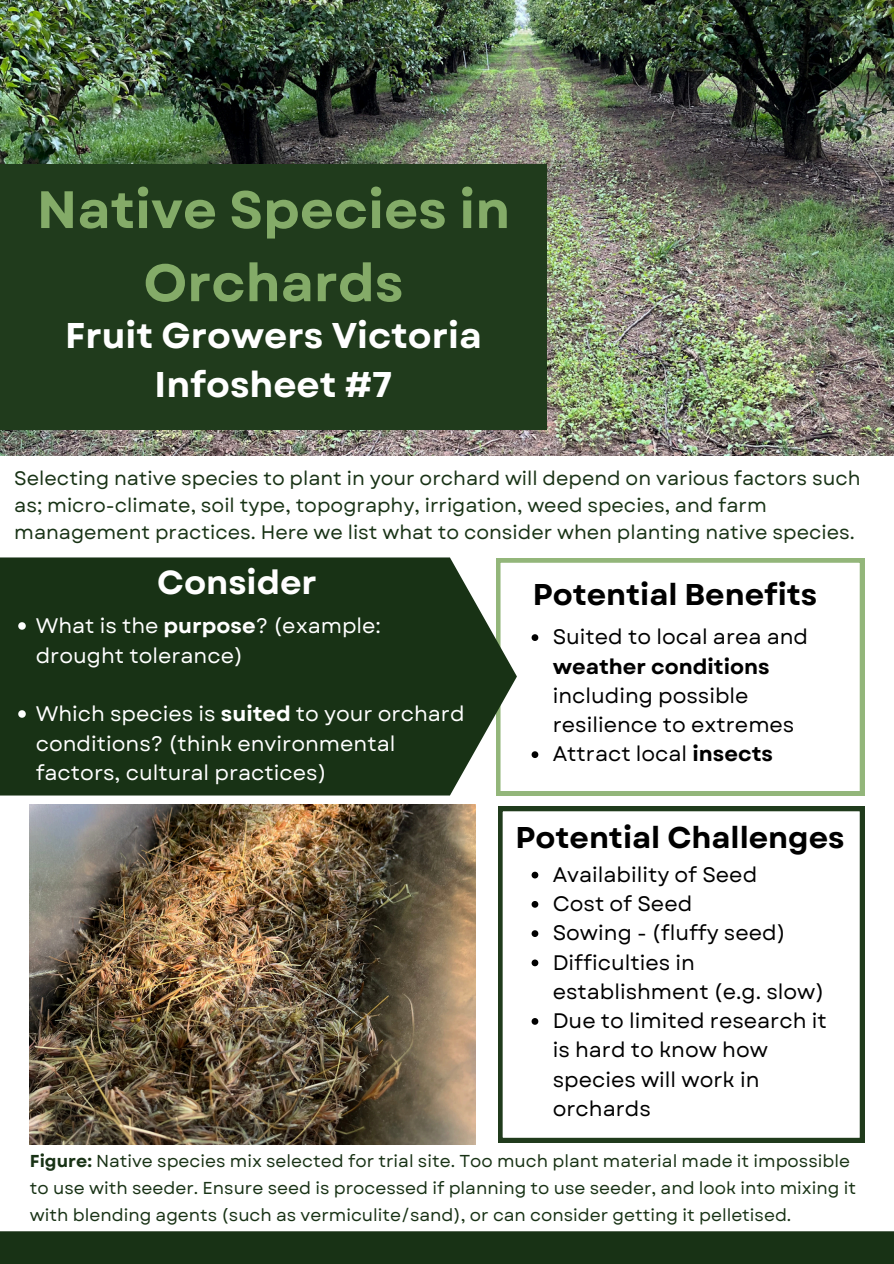
<style>
.page{position:relative;width:894px;height:1264px;background:#fff}
.page>*{position:absolute;margin:0;border:0;box-sizing:border-box;transform-origin:0 0}
.t1{font:700 52.5px/73.2px "Garet";color:#84ab68;text-align:center}
.t2{font:700 35.7px/49.5px "Garet";color:#fff;text-align:center}
.t3{font:700 33.3px "Garet";color:#fff}
.t4{font:700 30px "Garet";color:#000}
.t5{font:21px/29.2px "Garet";color:#000}
.t6{font:21px/29.4px "Garet";color:#fff}
.t7{font:19.5px/27px "Garet";color:#183215}
.t8{font:17.25px/27px "Garet";color:#183215}
.s1{font-weight:700}
</style>
<div class="page">
<div style="left:0;top:1231px;width:893px;height:32px;background:#183215"></div>
<img style="left:0;top:0;width:893px;height:455px">
<div style="left:0;top:164px;width:546px;height:265px;background:#203b1c"></div>
<img style="left:30px;top:804px;width:445px;height:340px">
<svg style="left:517px;top:558px;width:346px;height:237px"></svg>
<svg style="left:498px;top:806px;width:365px;height:336px"></svg>
<div style="left:0;top:557px;width:517px;height:238px;background:#183215"></div>
<svg style="left:531px;top:634px;width:7px;height:7px"></svg>
<svg style="left:531px;top:751px;width:7px;height:7px"></svg>
<svg style="left:531px;top:871px;width:7px;height:7px"></svg>
<svg style="left:531px;top:901px;width:7px;height:6px"></svg>
<svg style="left:531px;top:930px;width:7px;height:7px"></svg>
<svg style="left:531px;top:959px;width:7px;height:7px"></svg>
<svg style="left:531px;top:1018px;width:7px;height:6px"></svg>
<svg style="left:18px;top:622px;width:8px;height:7px"></svg>
<svg style="left:18px;top:710px;width:8px;height:7px"></svg>
<h1 class="t1" style="left:37px;top:173px;width:475px">Native Species in<br>Orchards</h1>
<h2 class="t2" style="left:65px;top:310px;width:418px">Fruit Growers Victoria<br>Infosheet #7</h2>
<h4 class="t7" style="left:14px;top:464px;width:847px">Selecting native species to plant in your orchard will depend on various factors such as; micro-climate, soil type, topography, irrigation, weed species, and farm management practices. Here we list what to consider when planting native species.</h4>
<p class="t3" style="left:157px;top:558px;width:161px">Consider</p>
<p class="t6" style="left:36px;top:611px;width:347px">What is the <span class="s1">purpose</span>? (example: drought tolerance)</p>
<p class="t6" style="left:36px;top:699px;width:430px">Which species is <span class="s1">suited</span> to your orchard conditions? (think environmental factors, cultural practices)</p>
<p class="t4" style="left:532px;top:572px;width:286px">Potential Benefits</p>
<h3 class="t5" style="left:552px;top:622px;width:257px">Suited to local area and <span class="s1">weather conditions </span>including possible resilience to extremes</h3>
<p class="t5" style="left:552px;top:739px;width:222px">Attract local <span class="s1">insects</span></p>
<p class="t4" style="left:515px;top:816px;width:330px">Potential Challenges</p>
<p class="t5" style="left:552px;top:860px;width:206px">Availability of Seed</p>
<h3 class="t5" style="left:552px;top:889px;width:141px">Cost of Seed</h3>
<p class="t5" style="left:552px;top:918px;width:234px">Sowing - (fluffy seed)</p>
<p class="t5" style="left:552px;top:947px;width:273px">Difficulties in establishment (e.g. slow)</p>
<p class="t5" style="left:552px;top:1006px;width:275px">Due to limited research it is hard to know how species will work in orchards</p>
<p class="t8" style="left:30px;top:1147px;width:827px"><span class="s1">Figure:</span> Native species mix selected for trial site. Too much plant material made it impossible to use with seeder. Ensure seed is processed if planning to use seeder, and look into mixing it with blending agents (such as vermiculite/sand), or can consider getting it pelletised.</p>
</div>
